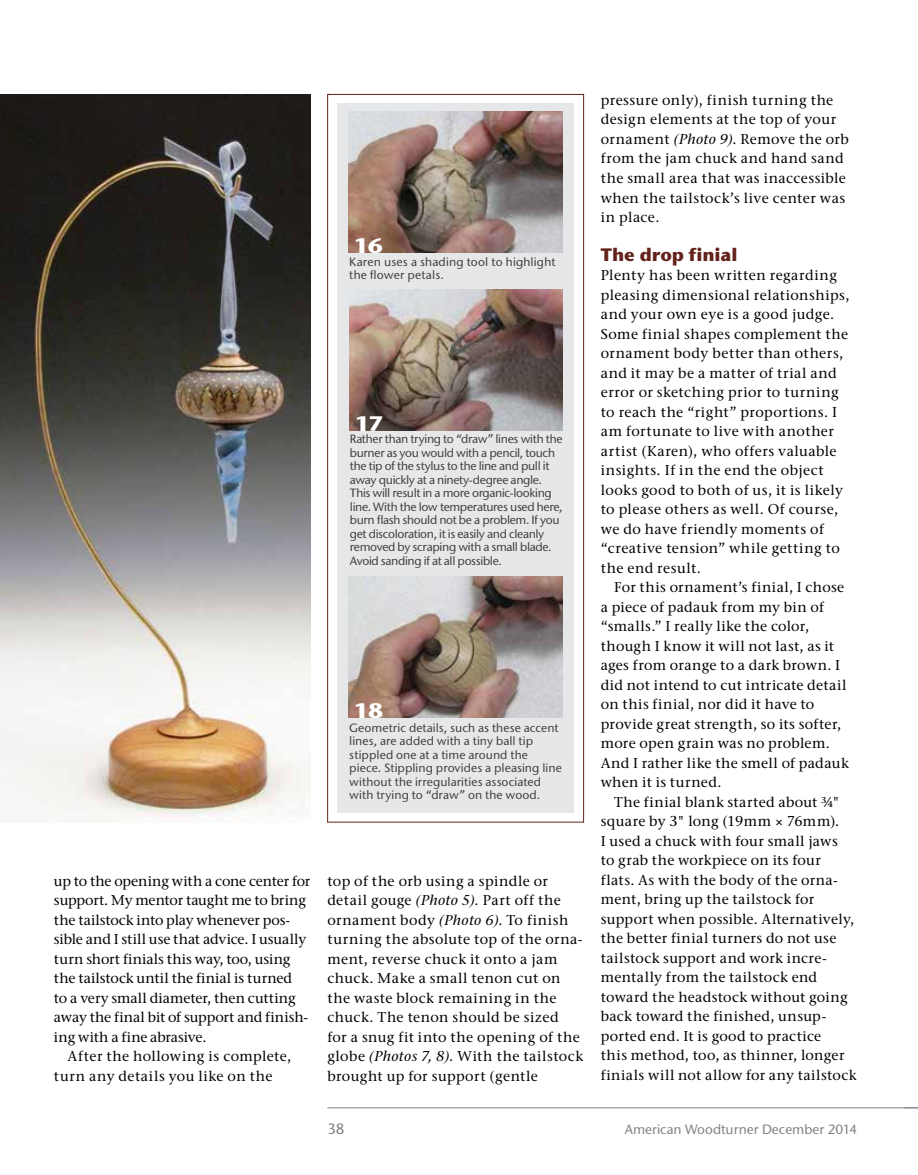
<style>
.page{position:relative;width:918px;height:1175px;background:#fff}
.page>*{position:absolute;margin:0;border:0;box-sizing:border-box;transform-origin:0 0}
.t1{font:700 21px "Stone Sans ITC Pro";color:#fff;scale:1.1 1}
.t2{font:700 18px "Stone Sans ITC Pro";letter-spacing:-.005em;color:#63221b}
.t3{font:500 15px "Stone Sans ITC Pro";color:#808285}
.t4{font:500 14.25px/19.5px "Stone Serif ITC Pro";letter-spacing:.025em;color:#000}
.t5{font:500 14.25px/19.5px "Stone Serif ITC Pro";letter-spacing:-.005em;color:#000}
.t6{font:500 13.5px "Stone Sans ITC Pro";color:#808285}
.t7{font:500 12px/13.5px "Stone Sans ITC Pro";letter-spacing:-.02em;color:#414042}
.t8{font:500 12px/13.5px "Stone Sans ITC Pro";letter-spacing:.005em;color:#414042}
.t9{font:500 12px/13.5px "Stone Sans ITC Pro";letter-spacing:.015em;color:#414042}
.s1{font-style:italic}
</style>
<div class="page">
<hr style="left:327px;top:1107px;width:591px;height:1px;background:#808285">
<div style="left:327px;top:94px;width:257px;height:728px;background:#fff;border:1px solid #63221b"></div>
<div style="left:338px;top:103px;width:236px;height:709px;background:#e6e7e8"></div>
<img style="left:349px;top:111px;width:214px;height:141px">
<img style="left:349px;top:289px;width:214px;height:141px">
<img style="left:349px;top:576px;width:214px;height:142px">
<img style="left:0;top:94px;width:310px;height:726px">
<p class="t5" style="left:54px;top:871px;width:258px">up to the opening with a cone center for support. My mentor taught me to bring the tailstock into play whenever pos&shy;sible and I still use that advice. I usually turn short finials this way, too, using the tailstock until the finial is turned<br>to a very small diameter, then cutting away the final bit of support and finish&shy;ing with a fine abrasive.</p>
<p class="t4" style="left:54px;top:1046px;width:239px;text-indent:13px">After the hollowing is complete, turn any details you like on the</p>
<h1 class="t1" style="left:354px;top:231px;width:28px">16</h1>
<p class="t9" style="left:349px;top:254px;width:208px">Karen uses a shading tool to highlight the flower petals.</p>
<h1 class="t1" style="left:355px;top:409px;width:28px">17</h1>
<p class="t7" style="left:350px;top:432px;width:214px">Rather than trying to “draw” lines with the burner as you would with a pencil, touch the tip of the stylus to the line and pull it away quickly at a ninety-degree angle.<br>This will result in a more organic-looking line. With the low temperatures used here, burn flash should not be a problem. If you get discoloration, it is easily and cleanly removed by scraping with a small blade.<br>Avoid sanding if at all possible.</p>
<h1 class="t1" style="left:354px;top:697px;width:28px">18</h1>
<p class="t8" style="left:349px;top:720px;width:214px">Geometric details, such as these accent lines, are added with a tiny ball tip stippled one at a time around the piece. Stippling provides a pleasing line without the irregularities associated with trying to “draw” on the wood.</p>
<p class="t4" style="left:327px;top:871px;width:257px">top of the orb using a spindle or detail gouge <span class="s1">(Photo 5)</span>. Part off the ornament body <span class="s1">(Photo 6)</span>. To finish turning the absolute top of the orna&shy;ment, reverse chuck it onto a jam chuck. Make a small tenon cut on the waste block remaining in the chuck. The tenon should be sized<br>for a snug fit into the opening of the globe <span class="s1">(Photos 7, 8)</span>. With the tailstock brought up for support (gentle</p>
<p class="t4" style="left:601px;top:90px;width:250px">pressure only), finish turning the design elements at the top of your ornament <span class="s1">(Photo 9)</span>. Remove the orb from the jam chuck and hand sand the small area that was inaccessible when the tailstock’s live center was in place.</p>
<p class="t2" style="left:601px;top:243px;width:138px">The drop finial</p>
<p class="t4" style="left:601px;top:266px;width:250px">Plenty has been written regarding pleasing dimensional relationships, and your own eye is a good judge.<br>Some finial shapes complement the ornament body better than others, and it may be a matter of trial and error or sketching prior to turning to reach the “right” proportions. I am fortunate to live with another artist (Karen), who offers valuable insights. If in the end the object looks good to both of us, it is likely to please others as well. Of course, we do have friendly moments of “creative tension” while getting to the end result.</p>
<p class="t4" style="left:601px;top:577px;width:250px;text-indent:13px">For this ornament’s finial, I chose a piece of padauk from my bin of “smalls.” I really like the color, though I know it will not last, as it ages from orange to a dark brown. I did not intend to cut intricate detail on this finial, nor did it have to provide great strength, so its softer, more open grain was no problem.<br>And I rather like the smell of padauk when it is turned.</p>
<p class="t4" style="left:601px;top:792px;width:257px;text-indent:13px">The finial blank started about ¾" square by 3" long (19mm × 76mm).<br>I used a chuck with four small jaws<br>to grab the workpiece on its four flats. As with the body of the orna&shy;ment, bring up the tailstock for support when possible. Alternatively, the better finial turners do not use tailstock support and work incre&shy;mentally from the tailstock end toward the headstock without going back toward the finished, unsup&shy;ported end. It is good to practice<br>this method, too, as thinner, longer finials will not allow for any tailstock</p>
<p class="t3" style="left:327px;top:1119px;width:19px">38</p>
<p class="t6" style="left:625px;top:1120px;width:234px">American Woodturner December 2014</p>
</div>
